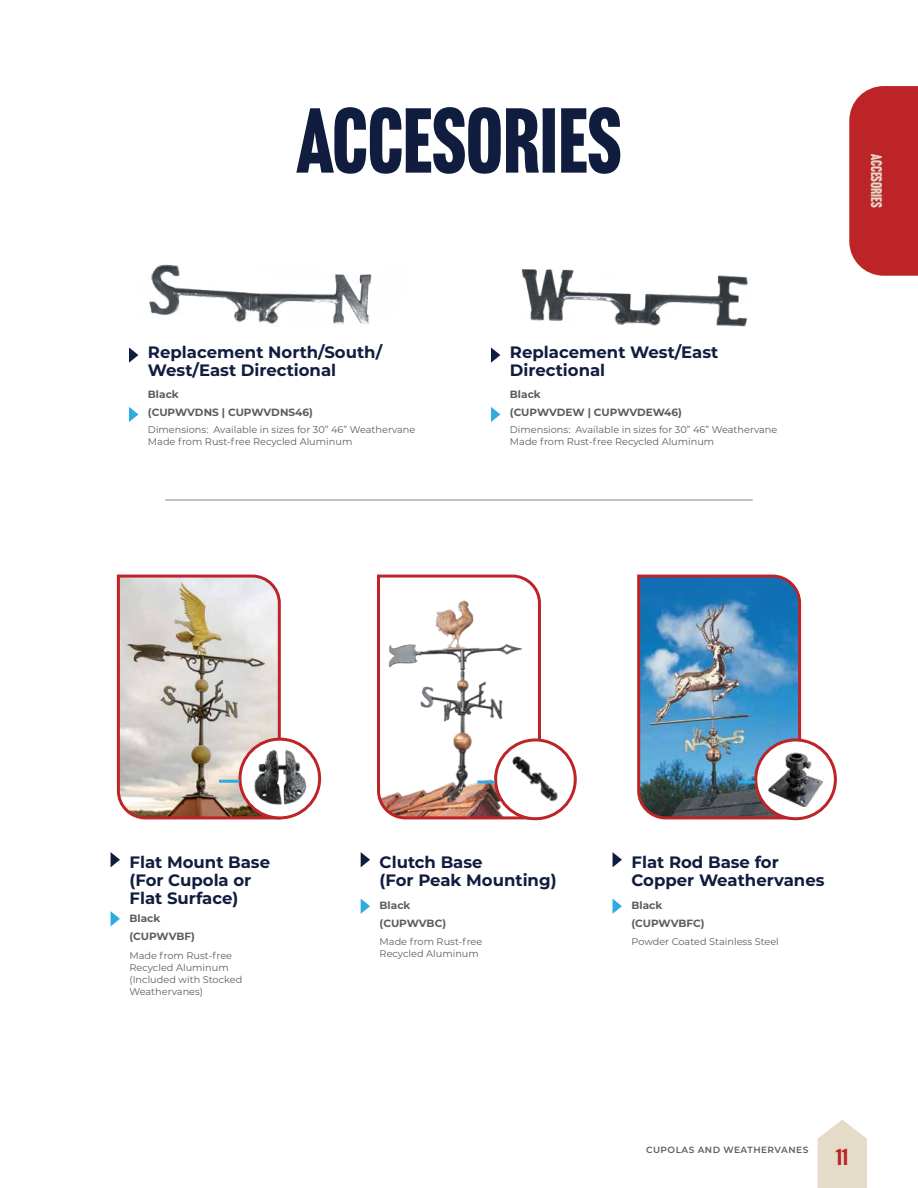
<style>
.page{position:relative;width:918px;height:1188px;background:#fff}
.page>*{position:absolute;margin:0;border:0;box-sizing:border-box;transform-origin:0 0}
.t1{font:90px "Headline Gothic ATF";color:#111d3f}
.t2{font:22.5px "Headline Gothic ATF";color:#bd2428}
.t3{font:700 16.5px/18px "Montserrat";color:#111d3f}
.t4{font:15px "Headline Gothic ATF";color:#e4dcc8}
.t5{font:700 10.5px/18px "Montserrat";color:#5a5e60}
.t6{font:9.75px/12px "Montserrat";color:#5a5e60}
.t7{font:600 9px "Montserrat";letter-spacing:.05em;color:#5a5e60}
</style>
<div class="page">
<svg style="left:129px;top:347px;width:9px;height:16px"></svg>
<svg style="left:129px;top:407px;width:9px;height:15px"></svg>
<svg style="left:491px;top:347px;width:9px;height:16px"></svg>
<svg style="left:491px;top:407px;width:9px;height:15px"></svg>
<img style="left:149px;top:264px;width:223px;height:63px">
<img style="left:521px;top:269px;width:228px;height:58px">
<hr style="left:165px;top:499px;width:588px;height:2px;background:#5a5e60">
<svg style="left:111px;top:852px;width:9px;height:15px"></svg>
<svg style="left:111px;top:911px;width:9px;height:15px"></svg>
<svg style="left:613px;top:852px;width:9px;height:15px"></svg>
<svg style="left:613px;top:899px;width:9px;height:15px"></svg>
<svg style="left:361px;top:852px;width:9px;height:15px"></svg>
<svg style="left:361px;top:899px;width:9px;height:15px"></svg>
<img style="left:116px;top:574px;width:166px;height:246px">
<svg style="left:377px;top:574px;width:164px;height:247px"></svg>
<img style="left:637px;top:574px;width:166px;height:247px">
<img style="left:240px;top:739px;width:80px;height:79px;border-radius:40px">
<div style="left:238px;top:738px;width:83px;height:81px;border:3px solid #bd2428;border-radius:50%"></div>
<hr style="left:219px;top:780px;width:20px;height:3px;background:#2fabe1">
<svg style="left:496px;top:740px;width:79px;height:79px"></svg>
<img style="left:505px;top:749px;width:61px;height:61px">
<div style="left:494px;top:738px;width:83px;height:82px;border:3px solid #bd2428;border-radius:50%"></div>
<hr style="left:477px;top:781px;width:18px;height:3px;background:#2fabe1">
<svg style="left:756px;top:740px;width:79px;height:79px"></svg>
<img style="left:769px;top:753px;width:53px;height:53px">
<div style="left:754px;top:738px;width:83px;height:82px;border:3px solid #bd2428;border-radius:50%"></div>
<hr style="left:738px;top:781px;width:17px;height:3px;background:#2fabe1">
<svg style="left:818px;top:1120px;width:49px;height:68px;background:#e7e0cf"></svg>
<svg style="left:849px;top:86px;width:69px;height:190px;background:#c03034"></svg>
<h1 class="t1" style="left:297px;top:88px;width:326px">ACCESORIES</h1>
<h3 class="t3" style="left:148px;top:342px;width:236px">Replacement North/South/<br>West/East Directional</h3>
<p class="t5" style="left:148px;top:385px;width:167px">Black<br>(CUPWVDNS | CUPWVDNS46)</p>
<p class="t6" style="left:148px;top:424px;width:269px">Dimensions: Available in sizes for 30” 46” Weathervane<br>Made from Rust-free Recycled Aluminum</p>
<h3 class="t3" style="left:510px;top:342px;width:210px">Replacement West/East<br>Directional</h3>
<p class="t5" style="left:510px;top:385px;width:174px">Black<br>(CUPWVDEW | CUPWVDEW46)</p>
<p class="t6" style="left:510px;top:424px;width:269px">Dimensions: Available in sizes for 30” 46” Weathervane<br>Made from Rust-free Recycled Aluminum</p>
<h3 class="t4" style="left:885px;top:154px;width:56px;rotate:90deg">ACCESORIES</h3>
<h3 class="t3" style="left:130px;top:852px;width:142px">Flat Mount Base (For Cupola or<br>Flat Surface)</h3>
<p class="t5" style="left:130px;top:909px;width:67px">Black (CUPWVBF)</p>
<p class="t6" style="left:130px;top:949px;width:114px">Made from Rust-free<br>Recycled Aluminum (Included with Stocked<br>Weathervanes)</p>
<h3 class="t3" style="left:380px;top:852px;width:178px">Clutch Base<br>(For Peak Mounting)</h3>
<p class="t5" style="left:380px;top:895px;width:68px">Black (CUPWVBC)</p>
<p class="t6" style="left:380px;top:935px;width:104px">Made from Rust-free<br>Recycled Aluminum</p>
<h3 class="t3" style="left:631px;top:852px;width:195px">Flat Rod Base for<br>Copper Weathervanes</h3>
<p class="t5" style="left:631px;top:895px;width:75px">Black (CUPWVBFC)</p>
<p class="t6" style="left:631px;top:935px;width:149px">Powder Coated Stainless Steel</p>
<p class="t7" style="left:646px;top:1143px;width:164px">CUPOLAS AND WEATHERVANES</p>
<h2 class="t2" style="left:836px;top:1144px;width:14px">11</h2>
</div>
